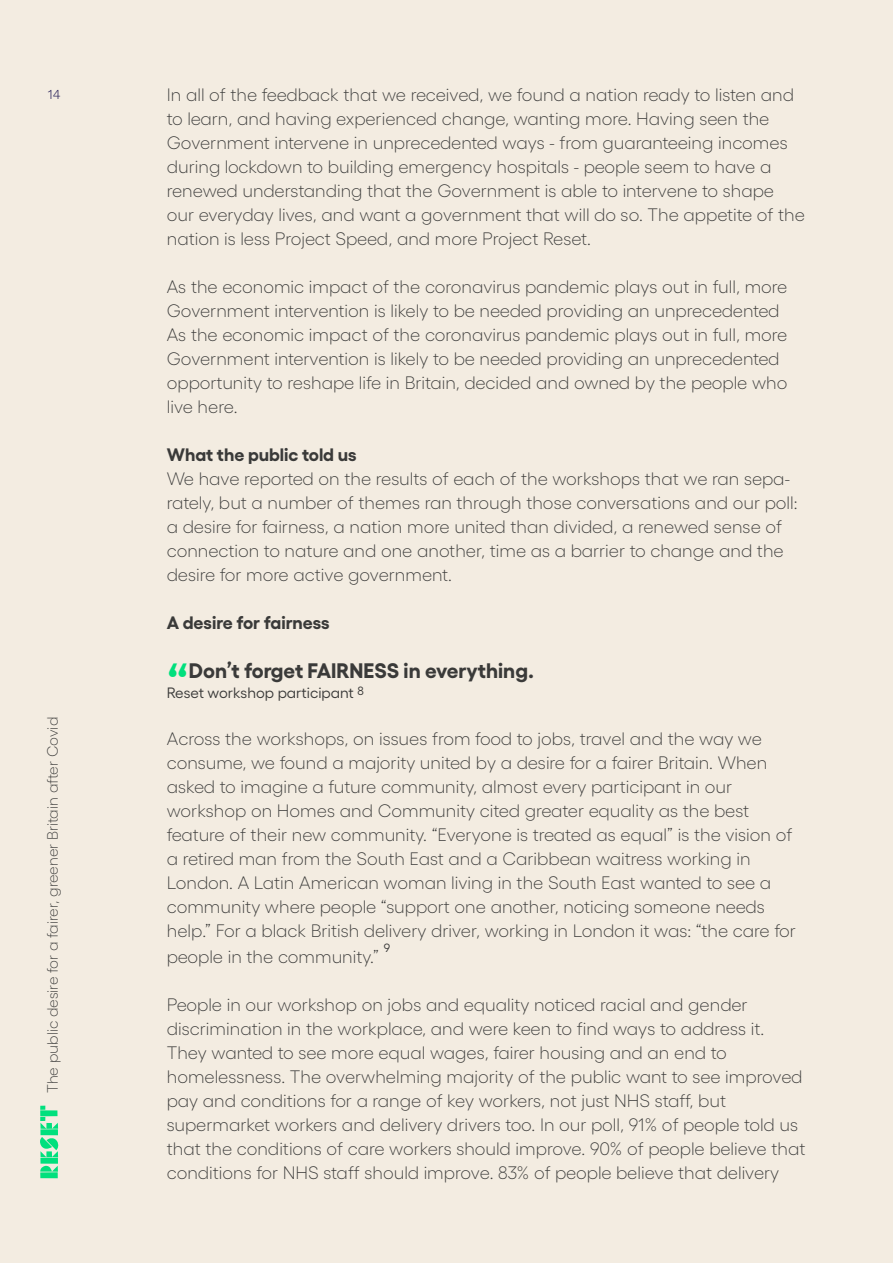
<style>
.page{position:relative;width:893px;height:1263px;background:#f3ece1}
.page>*{position:absolute;margin:0;border:0;box-sizing:border-box;transform-origin:0 0}
.t1{font:700 45px "Gellix";color:#00e07d}
.t2{font:700 21px "Gellix";color:#3a3a39}
.t3{font:300 18px/24px "Gellix";color:#3a3a39}
.t4{font:700 18px "Gellix";color:#3a3a39}
.t5{font:300 15px "Gellix TRIAL";color:#3a3a39}
.t6{font:15px "Gellix";color:#3a3a39}
.t7{font:300 13.5px "Work Sans";color:#1e1752}
.t8{font:12px "Gellix";color:#3a3a39}
</style>
<div class="page">
<div style="left:40px;top:1110px;width:18px;height:6px;background:#00e07d"></div>
<div style="left:40px;top:1172px;width:18px;height:6px;background:#00e07d"></div>
<svg style="left:40px;top:1106px;width:5px;height:4px"></svg>
<svg style="left:40px;top:1117px;width:19px;height:55px"></svg>
<p class="t7" style="left:48px;top:86px;width:14px">14</p>
<p class="t3" style="left:167px;top:81px;width:640px">In all of the feedback that we received, we found a nation ready to listen and to learn, and having experienced change, wanting more. Having seen the Government intervene in unprecedented ways - from guaranteeing incomes during lockdown to building emergency hospitals - people seem to have a renewed understanding that the Government is able to intervene to shape our everyday lives, and want a government that will do so. The appetite of the nation is less Project Speed, and more Project Reset.</p>
<p class="t3" style="left:167px;top:273px;width:622px">As the economic impact of the coronavirus pandemic plays out in full, more Government intervention is likely to be needed providing an unprecedented As the economic impact of the coronavirus pandemic plays out in full, more Government intervention is likely to be needed providing an unprecedented opportunity to reshape life in Britain, decided and owned by the people who live here.</p>
<p class="t4" style="left:167px;top:440px;width:191px">What the public told us</p>
<p class="t3" style="left:167px;top:465px;width:632px">We have reported on the results of each of the workshops that we ran sepa&shy;rately, but a number of themes ran through those conversations and our poll: a desire for fairness, a nation more united than divided, a renewed sense of connection to nature and one another, time as a barrier to change and the desire for more active government.</p>
<p class="t4" style="left:167px;top:608px;width:165px">A desire for fairness</p>
<p class="t1" style="left:167px;top:647px;width:24px">“</p>
<p class="t2" style="left:189px;top:653px;width:346px">Don’t forget FAIRNESS in everything.</p>
<p class="t6" style="left:167px;top:681px;width:198px">Reset workshop participant <sup>8</sup></p>
<p class="t3" style="left:167px;top:725px;width:597px">Across the workshops, on issues from food to jobs, travel and the way we</p>
<p class="t3" style="left:167px;top:749px;width:602px">consume, we found a majority united by a desire for a fairer Britain. When asked to imagine a future community, almost every participant in our</p>
<p class="t3" style="left:167px;top:797px;width:584px">workshop on Homes and Community cited greater equality as the best</p>
<p class="t3" style="left:167px;top:821px;width:627px">feature of their new community. “Everyone is treated as equal” is the vision of a retired man from the South East and a Caribbean waitress working in</p>
<p class="t3" style="left:167px;top:869px;width:631px;line-height:24.5px">London. A Latin American woman living in the South East wanted to see a community where people “support one another, noticing someone needs help.” For a black British delivery driver, working in London it was: “the care for people in the community.”</p>
<p class="t5" style="left:47px;top:1093px;width:378px;rotate:-90deg">The public desire for a fairer, greener Britain after Covid</p>
<p class="t8" style="left:384px;top:939px;width:8px">9</p>
<p class="t3" style="left:167px;top:991px;width:582px">People in our workshop on jobs and equality noticed racial and gender</p>
<p class="t3" style="left:167px;top:1015px;width:599px">discrimination in the workplace, and were keen to find ways to address it.<br>They wanted to see more equal wages, fairer housing and an end to</p>
<p class="t3" style="left:167px;top:1063px;width:637px">homelessness. The overwhelming majority of the public want to see improved pay and conditions for a range of key workers, not just NHS staff, but</p>
<p class="t3" style="left:167px;top:1111px;width:640px">supermarket workers and delivery drivers too. In our poll, 91% of people told us that the conditions of care workers should improve. 90% of people believe that conditions for NHS staff should improve. 83% of people believe that delivery</p>
</div>
